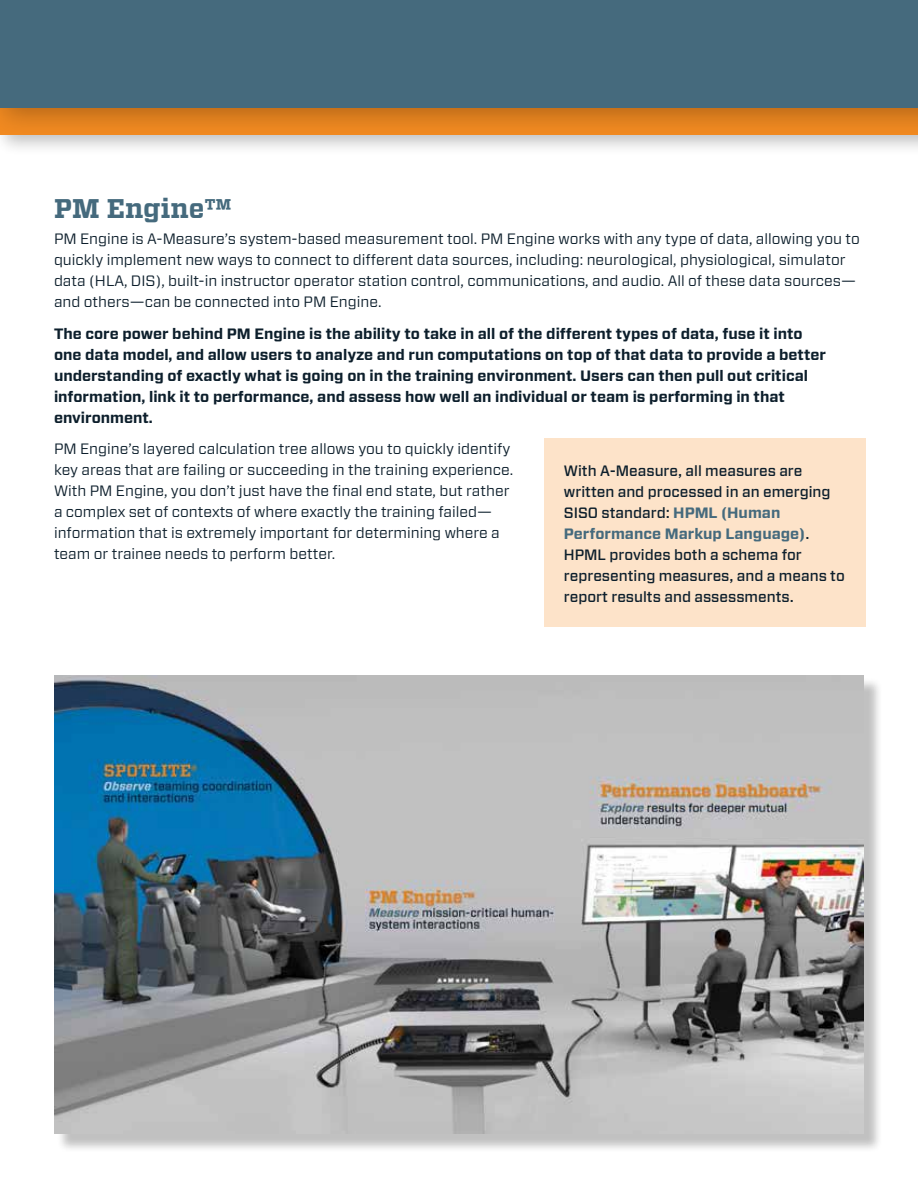
<style>
.page{position:relative;width:918px;height:1188px;background:#fff}
.page>*{position:absolute;margin:0;border:0;box-sizing:border-box;transform-origin:0 0}
.t1{font:700 27px "Vitesse";color:#456a7d}
.t2{font:15px/21px "Forza";color:#0d1f2c}
.t3{font:700 15px/21px "Forza";color:#0d1f2c}
.t4{font:500 15px/21px "Forza";color:#0d1f2c}
.s1{font-weight:700;color:#456a7d}
</style>
<div class="page">
<div style="left:56px;top:677px;width:826px;height:476px;background:#000;opacity:.25"></div>
<img style="left:54px;top:675px;width:810px;height:459px">
<div style="left:0;top:0;width:918px;height:157px;background:#000;opacity:.25"></div>
<div style="left:0;top:0;width:918px;height:137px;background:#000;opacity:.25"></div>
<div style="left:0;top:0;width:918px;height:107px;background:#456a7d"></div>
<div style="left:544px;top:438px;width:322px;height:189px;background:#fde3c9"></div>
<h1 class="t1" style="left:54px;top:191px;width:179px">PM Engine™</h1>
<p class="t2" style="left:54px;top:228px;width:807px">PM Engine is A-Measure’s system-based measurement tool. PM Engine works with any type of data, allowing you to quickly implement new ways to connect to different data sources, including: neurological, physiological, simulator data (HLA, DIS), built-in instructor operator station control, communications, and audio. All of these data sources— and others—can be connected into PM Engine.</p>
<p class="t3" style="left:54px;top:323px;width:774px">The core power behind PM Engine is the ability to take in all of the different types of data, fuse it into one data model, and allow users to analyze and run computations on top of that data to provide a better understanding of exactly what is going on in the training environment. Users can then pull out critical information, link it to performance, and assess how well an individual or team is performing in that environment.</p>
<p class="t2" style="left:54px;top:438px;width:461px">PM Engine’s layered calculation tree allows you to quickly identify key areas that are failing or succeeding in the training experience.<br>With PM Engine, you don’t just have the final end state, but rather a complex set of contexts of where exactly the training failed— information that is extremely important for determining where a team or trainee needs to perform better.</p>
<p class="t4" style="left:564px;top:460px;width:283px">With A-Measure, all measures are written and processed in an emerging<br>SISO standard: <span class="s1">HPML (Human<br>Performance Markup Language)</span>.<br>HPML provides both a schema for representing measures, and a means to report results and assessments.</p>
</div>
